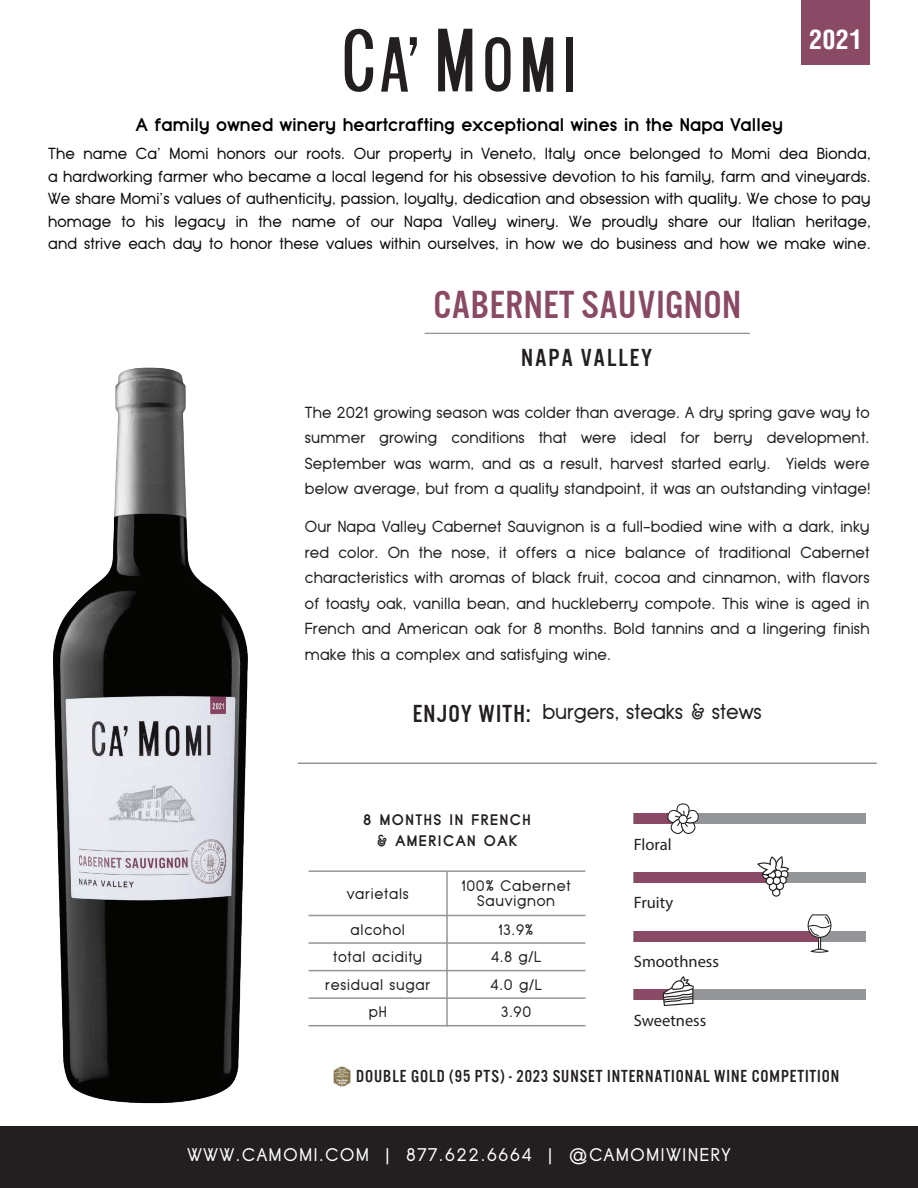
<style>
.page{position:relative;width:918px;height:1188px;background:#fff}
.page>*{position:absolute;margin:0;border:0;box-sizing:border-box;transform-origin:0 0}
.t1{font:40.5px "U.S.101";letter-spacing:.015em;color:#8a4964}
.t2{font:700 condensed 26.1px "Helvetica";color:#fff}
.t3{font:25.5px "U.S.101";letter-spacing:.075em;color:#231f20}
.t4{font:21px "Typo Grotesk";color:#231f20}
.t5{font:700 18px "Typo Grotesk";letter-spacing:.01em;color:#000}
.t6{font:18px "U.S.101";letter-spacing:.05em;color:#231f20}
.t7{font:18px "Typo Grotesk";letter-spacing:.1em;color:#fff}
.t8{font:16.5px "Myriad Pro";color:#231f20}
.t9{font:15.75px/25.5px "Typo Grotesk";letter-spacing:.01em;color:#231f20;text-align:justify}
.t10{font:15.75px/22.5px "Typo Grotesk";letter-spacing:.01em;color:#0a0c0a;text-align:justify}
.t11{font:15px/27.6px "Typo Grotesk";letter-spacing:.05em;color:#231f20;text-align:center}
.t12{font:700 15px/21.3px "Typo Grotesk";letter-spacing:.1em;color:#231f20;text-align:center}
.s1{font-family:"U.S.101";font-size:25.5px}
</style>
<div class="page">
<img style="left:53px;top:367px;width:195px;height:737px">
<div style="left:0;top:1127px;width:918px;height:61px;background:#231f20"></div>
<div style="left:634px;top:872px;width:232px;height:11px;background:#939598"></div>
<div style="left:634px;top:872px;width:46px;height:11px;background:#8a4964"></div>
<div style="left:680px;top:872px;width:47px;height:11px;background:#8a4964"></div>
<div style="left:727px;top:872px;width:46px;height:11px;background:#8a4964"></div>
<svg style="left:757px;top:856px;width:32px;height:41px"></svg>
<div style="left:634px;top:990px;width:232px;height:10px;background:#939598"></div>
<div style="left:634px;top:990px;width:46px;height:10px;background:#8a4964"></div>
<svg style="left:663px;top:976px;width:31px;height:30px"></svg>
<div style="left:634px;top:814px;width:232px;height:10px;background:#939598"></div>
<div style="left:634px;top:814px;width:46px;height:10px;background:#8a4964"></div>
<svg style="left:666px;top:803px;width:33px;height:31px"></svg>
<div style="left:634px;top:931px;width:232px;height:10px;background:#939598"></div>
<div style="left:634px;top:931px;width:46px;height:10px;background:#8a4964"></div>
<div style="left:680px;top:931px;width:47px;height:10px;background:#8a4964"></div>
<div style="left:727px;top:931px;width:46px;height:10px;background:#8a4964"></div>
<div style="left:773px;top:931px;width:47px;height:10px;background:#8a4964"></div>
<svg style="left:806px;top:914px;width:27px;height:39px"></svg>
<hr style="left:309px;top:1025px;width:276px;height:1px;background:#939598">
<hr style="left:446px;top:871px;width:2px;height:155px;background:#939598">
<hr style="left:309px;top:870px;width:276px;height:2px;background:#939598">
<hr style="left:309px;top:915px;width:276px;height:1px;background:#939598">
<hr style="left:309px;top:942px;width:276px;height:2px;background:#939598">
<hr style="left:309px;top:970px;width:276px;height:1px;background:#939598">
<hr style="left:309px;top:997px;width:276px;height:2px;background:#939598">
<hr style="left:298px;top:763px;width:579px;height:1px;background:#939598">
<img style="left:333px;top:1067px;width:18px;height:19px">
<svg style="left:345px;top:29px;width:28px;height:63px"></svg>
<svg style="left:438px;top:29px;width:34px;height:62px"></svg>
<svg style="left:381px;top:37px;width:36px;height:55px"></svg>
<div style="left:567px;top:37px;width:6px;height:55px;background:#231f20"></div>
<svg style="left:523px;top:37px;width:30px;height:55px"></svg>
<svg style="left:485px;top:37px;width:26px;height:55px"></svg>
<div style="left:802px;top:0;width:68px;height:65px;background:#8a4964"></div>
<hr style="left:425px;top:333px;width:325px;height:1px;background:#939598">
<h2 class="t2" style="left:809px;top:22px;width:55px">2021</h2>
<p class="t5" style="left:136px;top:114px;width:649px">A family owned winery heartcrafting exceptional wines in the Napa Valley</p>
<p class="t10" style="left:48px;top:143px;width:824px">The name Ca’ Momi honors our roots. Our property in Veneto, Italy once belonged to Momi dea Bionda, a hardworking farmer who became a local legend for his obsessive devotion to his family, farm and vineyards.<br>We share Momi’s values of authenticity, passion, loyalty, dedication and obsession with quality. We chose to pay homage to his legacy in the name of our Napa Valley winery. We proudly share our Italian heritage, and strive each day to honor these values within ourselves, in how we do business and how we make wine.</p>
<h1 class="t1" style="left:433px;top:283px;width:309px">CABERNET SAUVIGNON</h1>
<h3 class="t3" style="left:521px;top:344px;width:133px">NAPA VALLEY</h3>
<p class="t9" style="left:305px;top:400px;width:567px">The 2021 growing season was colder than average. A dry spring gave way to summer growing conditions that were ideal for berry development.<br>September was warm, and as a result, harvest started early. Yields were below average, but from a quality standpoint, it was an outstanding vintage!</p>
<p class="t9" style="left:305px;top:514px;width:566px">Our Napa Valley Cabernet Sauvignon is a full-bodied wine with a dark, inky red color. On the nose, it offers a nice balance of traditional Cabernet characteristics with aromas of black fruit, cocoa and cinnamon, with flavors of toasty oak, vanilla bean, and huckleberry compote. This wine is aged in French and American oak for 8 months. Bold tannins and a lingering finish make this a complex and satisfying wine.</p>
<h3 class="t4" style="left:413px;top:700px;width:351px"><span class="s1">ENJOY WITH:</span> burgers, steaks &amp; stews</h3>
<p class="t12" style="left:363px;top:809px;width:169px">8 MONTHS IN FRENCH &amp; AMERICAN OAK</p>
<p class="t11" style="left:462px;top:879px;width:111px;line-height:15px">100% Cabernet<br>Sauvignon</p>
<p class="t11" style="left:347px;top:880px;width:64px">varietals</p>
<p class="t11" style="left:325px;top:916px;width:107px">alcohol<br>total acidity residual sugar pH</p>
<p class="t11" style="left:490px;top:916px;width:53px">13.9%<br>4.8 g/L<br>4.0 g/L<br>3.90</p>
<p class="t8" style="left:634px;top:834px;width:39px">Floral</p>
<p class="t8" style="left:634px;top:893px;width:41px">Fruity</p>
<p class="t8" style="left:634px;top:951px;width:87px">Smoothness</p>
<p class="t8" style="left:634px;top:1010px;width:74px">Sweetness</p>
<p class="t6" style="left:356px;top:1067px;width:485px">DOUBLE GOLD (95 PTS) - 2023 SUNSET INTERNATIONAL WINE COMPETITION</p>
<p class="t7" style="left:187px;top:1145px;width:545px">WWW.CAMOMI.COM | 877.622.6664 | @CAMOMIWINERY</p>
</div>
